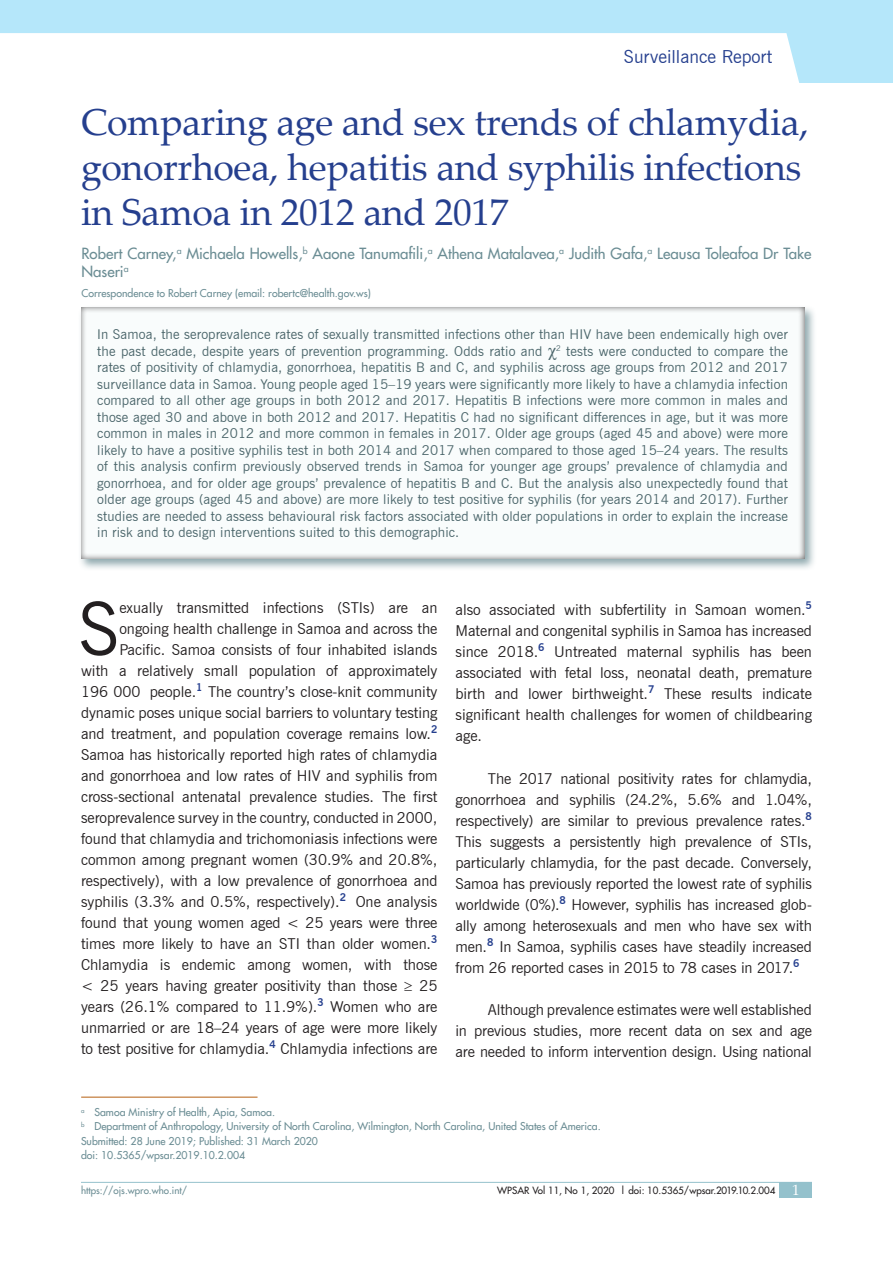
<style>
.page{position:relative;width:893px;height:1263px;background:#fff}
.page>*{position:absolute;margin:0;border:0;box-sizing:border-box;transform-origin:0 0}
.Drop_cap_body_text{font:73.05px "News Gothic BT";color:#231f20}
.t1{font:37.5px/45px "Palatino Linotype";letter-spacing:-.01em;color:#253f8e}
.Running_Header__righ{font:18px "News Gothic BT";color:#253f8e}
.Drop_cap_body_text-2{font:15px/21px "News Gothic BT";color:#231f20;text-align:right}
.Body_Text{font:15px/21px "News Gothic BT";letter-spacing:-.005em;color:#231f20;text-align:justify}
.Author_name{font:15px/18px "Futura LT";color:#6b8d94}
.t2{font:13.5px/16.5px "News Gothic BT";letter-spacing:.01em;color:#4a656a;text-align:justify}
.Affiliation{font:10.5px "Futura LT";color:#6b8d94}
.Correspondence{font:10.5px "Futura LT";color:#6b8d94}
.t3{font:9.75px "Futura LT";color:#231f20}
.t4{font:9.75px "Futura LT";color:#6b8d94}
.s1{font-family:"Times New Roman";font-size:18px}
.s2{font-family:"Palatino";font-size:15px;color:#fff}
</style>
<div class="page">
<hr style="left:81px;top:1182px;width:731px;height:1px;background:#94c1cc">
<div style="left:780px;top:1182px;width:32px;height:15px;background:#94c1cc"></div>
<div style="left:0;top:0;width:893px;height:82px;background:#b5e7fa"></div>
<div style="left:0;top:33px;width:800px;height:50px;background:#fff"></div>
<hr style="left:81px;top:1097px;width:177px;height:1px;background:#b56011">
<div style="left:78px;top:304px;width:739px;height:267px;background:#6b8d94;opacity:.75"></div>
<div style="left:80px;top:307px;width:726px;height:254px;background:#f9fcfc"></div>
<p class="Running_Header__righ" style="left:624px;top:46px;width:150px">Surveillance Report</p>
<p class="t1" style="left:81px;top:99px;width:729px">Comparing age and sex trends of chlamydia, gonorrhoea, hepatitis and syphilis infections in Samoa in 2012 and 2017</p>
<p class="Author_name" style="left:81px;top:244px;width:731px">Robert Carney,<sup>a</sup> Michaela Howells,<sup>b</sup> Aaone Tanumafili,<sup>a</sup> Athena Matalavea,<sup>a</sup> Judith Gafa,<sup>a</sup> Leausa Toleafoa Dr Take<br>Naseri<sup>a</sup></p>
<p class="Correspondence" style="left:81px;top:286px;width:291px">Correspondence to Robert Carney (email: robertc@health.gov.ws)</p>
<p class="t2" style="left:97px;top:326px;width:692px">In Samoa, the seroprevalence rates of sexually transmitted infections other than HIV have been endemically high over the past decade, despite years of prevention programming. Odds ratio and <span class="s1">χ</span><sup>2</sup> tests were conducted to compare the rates of positivity of chlamydia, gonorrhoea, hepatitis B and C, and syphilis across age groups from 2012 and 2017 surveillance data in Samoa. Young people aged 15–19 years were significantly more likely to have a chlamydia infection compared to all other age groups in both 2012 and 2017. Hepatitis B infections were more common in males and those aged 30 and above in both 2012 and 2017. Hepatitis C had no significant differences in age, but it was more common in males in 2012 and more common in females in 2017. Older age groups (aged 45 and above) were more likely to have a positive syphilis test in both 2014 and 2017 when compared to those aged 15–24 years. The results of this analysis confirm previously observed trends in Samoa for younger age groups’ prevalence of chlamydia and gonorrhoea, and for older age groups’ prevalence of hepatitis B and C. But the analysis also unexpectedly found that older age groups (aged 45 and above) are more likely to test positive for syphilis (for years 2014 and 2017). Further studies are needed to assess behavioural risk factors associated with older populations in order to explain the increase in risk and to design interventions suited to this demographic.</p>
<p class="Drop_cap_body_text" style="left:79px;top:585px;width:42px">S</p>
<p class="Drop_cap_body_text-2" style="left:81px;top:597px;width:358px">exually transmitted infections (STIs) are an ongoing health challenge in Samoa and across the Pacific. Samoa consists of four inhabited islands<br>with a relatively small population of approximately 196 000 people.<sup>1</sup> The country’s close-knit community dynamic poses unique social barriers to voluntary testing and treatment, and population coverage remains low.<sup>2<br></sup>Samoa has historically reported high rates of chlamydia and gonorrhoea and low rates of HIV and syphilis from cross-sectional antenatal prevalence studies. The first seroprevalence survey in the country, conducted in 2000, found that chlamydia and trichomoniasis infections were common among pregnant women (30.9% and 20.8%, respectively), with a low prevalence of gonorrhoea and syphilis (3.3% and 0.5%, respectively).<sup>2</sup> One analysis found that young women aged &lt; 25 years were three times more likely to have an STI than older women.<sup>3<br></sup>Chlamydia is endemic among women, with those &lt; 25 years having greater positivity than those ≥ 25 years (26.1% compared to 11.9%).<sup>3</sup> Women who are unmarried or are 18–24 years of age were more likely to test positive for chlamydia.<sup>4</sup> Chlamydia infections are</p>
<p class="Drop_cap_body_text-2" style="left:455px;top:599px;width:358px;text-align:justify">also associated with subfertility in Samoan women.<sup>5<br></sup>Maternal and congenital syphilis in Samoa has increased since 2018.<sup>6</sup> Untreated maternal syphilis has been associated with fetal loss, neonatal death, premature birth and lower birthweight.<sup>7</sup> These results indicate significant health challenges for women of childbearing age.</p>
<p class="Body_Text" style="left:455px;top:768px;width:358px;text-indent:32px">The 2017 national positivity rates for chlamydia, gonorrhoea and syphilis (24.2%, 5.6% and 1.04%, respectively) are similar to previous prevalence rates.<sup>8<br></sup>This suggests a persistently high prevalence of STIs, particularly chlamydia, for the past decade. Conversely, Samoa has previously reported the lowest rate of syphilis worldwide (0%).<sup>8</sup> However, syphilis has increased glob&shy;ally among heterosexuals and men who have sex with men.<sup>8</sup> In Samoa, syphilis cases have steadily increased from 26 reported cases in 2015 to 78 cases in 2017.<sup>6</sup></p>
<p class="Body_Text" style="left:455px;top:999px;width:358px;text-indent:32px">Although prevalence estimates were well established in previous studies, more recent data on sex and age are needed to inform intervention design. Using national</p>
<p class="Affiliation" style="left:81px;top:1105px;width:196px"><sup>a</sup> Samoa Ministry of Health, Apia, Samoa.</p>
<p class="Affiliation" style="left:81px;top:1120px;width:521px"><sup>b</sup> Department of Anthropology, University of North Carolina, Wilmington, North Carolina, United States of America.</p>
<p class="Affiliation" style="left:81px;top:1134px;width:239px">Submitted: 28 June 2019; Published: 31 March 2020</p>
<p class="Affiliation" style="left:81px;top:1148px;width:166px">doi: 10.5365/wpsar.2019.10.2.004</p>
<p class="t4" style="left:81px;top:1184px;width:108px">https://ojs.wpro.who.int/</p>
<p class="t3" style="left:497px;top:1184px;width:304px">WPSAR Vol 11, No 1, 2020 | doi: 10.5365/wpsar.2019.10.2.004 <span class="s2">1</span></p>
</div>
